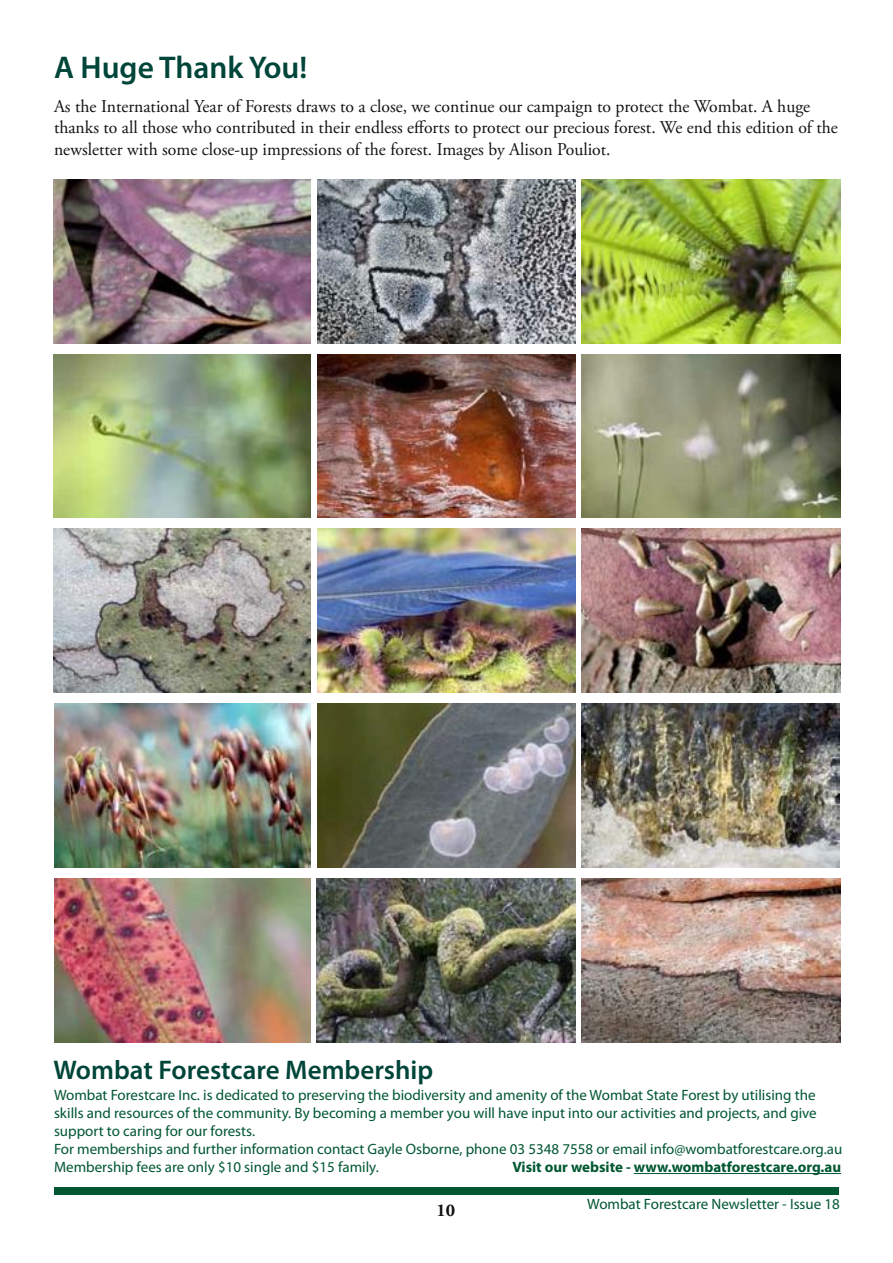
<style>
.page{position:relative;width:893px;height:1263px;background:#fff}
.page>*{position:absolute;margin:0;border:0;box-sizing:border-box;transform-origin:0 0}
.t1{font:600 31.5px "Myriad Pro";color:#004539}
.t2{font:600 27px "Myriad Pro";color:#004539}
.t3{font:18px/21.3px "Adobe Garamond Pro";color:#121212}
.t4{font:700 18px "Adobe Garamond Pro";color:#121212}
.t5{font:15px/18px "Myriad Pro";color:#005732}
.t6{font:700 15px "Myriad Pro";color:#005732}
</style>
<div class="page">
<div style="left:55px;top:1187px;width:784px;height:7px;background:#005732"></div>
<hr style="left:634px;top:1173px;width:207px;height:1px;background:#005732">
<img style="left:54px;top:878px;width:256px;height:164px">
<img style="left:54px;top:529px;width:256px;height:164px">
<img style="left:54px;top:703px;width:256px;height:164px">
<img style="left:54px;top:354px;width:256px;height:163px">
<img style="left:54px;top:179px;width:256px;height:164px">
<img style="left:317px;top:878px;width:258px;height:164px">
<img style="left:317px;top:529px;width:258px;height:164px">
<img style="left:317px;top:703px;width:258px;height:164px">
<img style="left:317px;top:354px;width:258px;height:164px">
<img style="left:317px;top:179px;width:258px;height:164px">
<img style="left:582px;top:878px;width:258px;height:164px">
<img style="left:582px;top:529px;width:258px;height:164px">
<img style="left:582px;top:703px;width:258px;height:164px">
<img style="left:582px;top:354px;width:258px;height:164px">
<img style="left:582px;top:179px;width:258px;height:164px">
<h1 class="t1" style="left:54px;top:47px;width:255px">A Huge Thank You!</h1>
<p class="t3" style="left:54px;top:96px;width:785px">As the International Year of Forests draws to a close, we continue our campaign to protect the Wombat. A huge thanks to all those who contributed in their endless efforts to protect our precious forest. We end this edition of the newsletter with some close-up impressions of the forest. Images by Alison Pouliot.</p>
<h2 class="t2" style="left:53px;top:1052px;width:381px">Wombat Forestcare Membership</h2>
<p class="t5" style="left:54px;top:1086px;width:790px">Wombat Forestcare Inc. is dedicated to preserving the biodiversity and amenity of the Wombat State Forest by utilising the skills and resources of the community. By becoming a member you will have input into our activities and projects, and give support to caring for our forests.<br>For memberships and further information contact Gayle Osborne, phone 03 5348 7558 or email info@wombatforestcare.org.au Membership fees are only $10 single and $15 family.</p>
<p class="t6" style="left:512px;top:1157px;width:330px">Visit our website - www.wombatforestcare.org.au</p>
<p class="t4" style="left:437px;top:1200px;width:20px">10</p>
<p class="t5" style="left:587px;top:1195px;width:254px">Wombat Forestcare Newsletter - Issue 18</p>
</div>
